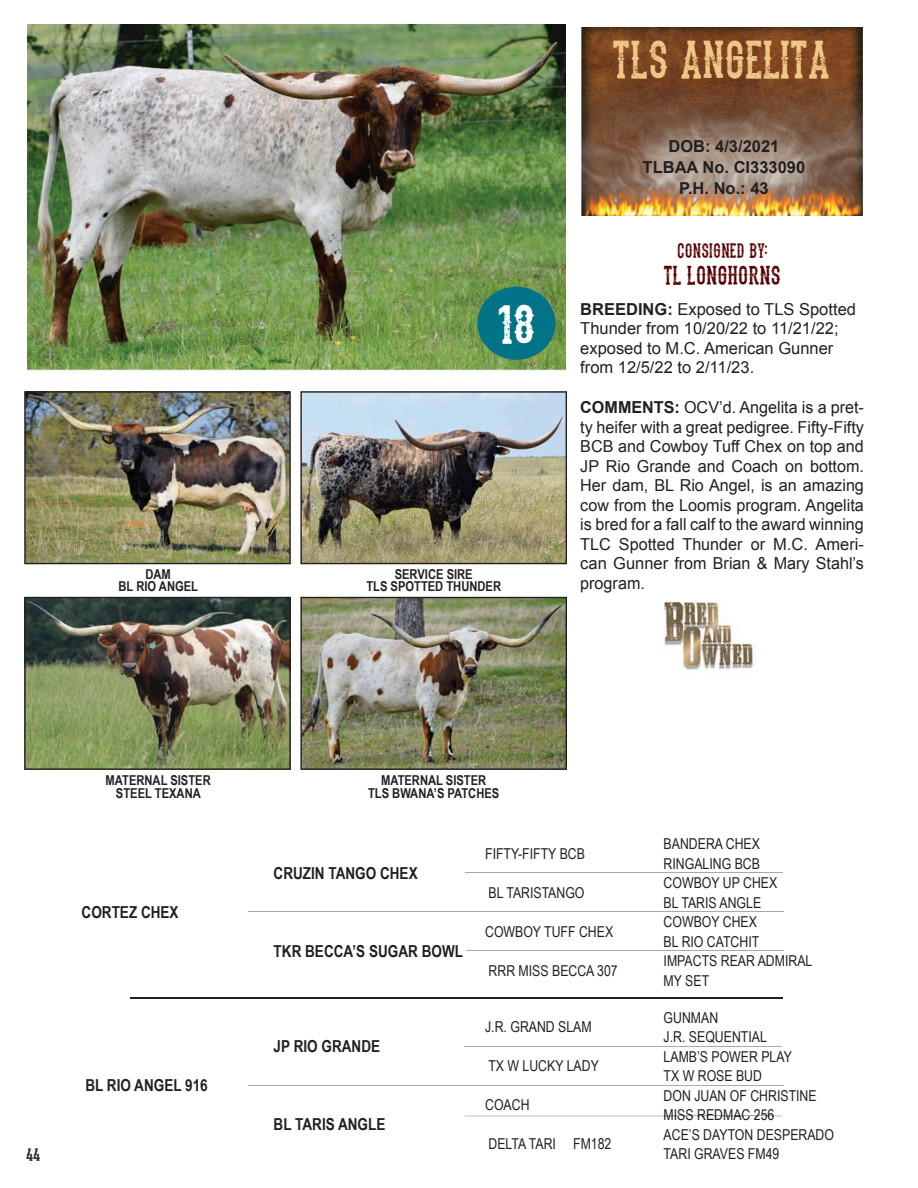
<style>
.page{position:relative;width:918px;height:1188px;background:#fff}
.page>*{position:absolute;margin:0;border:0;box-sizing:border-box;transform-origin:0 0}
.t1{font:46.5px "Dead Saloon";color:#fff}
.t2{font:45px "Dead Saloon";color:#f1c787}
.t3{font:22.5px "Dead Saloon";color:#570000}
.t4{font:18px "Dead Saloon";color:#570000}
.t5{font:16.5px/19.5px "Arial";color:#231f20}
.t6{font:700 16.5px "Arial Narrow";color:#231f20}
.t7{font:700 16.5px/21px "Arial";color:#231f20;text-align:center}
.t8{font:15px "Arial Narrow";color:#231f20}
.t9{font:15px "Dead Saloon";color:#231f20}
.t10{font:700 13.65px/12.3px "Arial Narrow";color:#231f20;text-align:center}
.s1{font-weight:700}
</style>
<div class="page">
<img style="left:581px;top:27px;width:282px;height:189px">
<img style="left:27px;top:25px;width:539px;height:346px">
<img style="left:24px;top:391px;width:267px;height:173px">
<img style="left:300px;top:391px;width:267px;height:173px">
<img style="left:615px;top:108px;width:219px;height:108px">
<img style="left:24px;top:597px;width:267px;height:173px">
<img style="left:300px;top:597px;width:267px;height:173px">
<div style="left:477px;top:287px;width:78px;height:73px;background:#037387;border-radius:50%"></div>
<hr style="left:130px;top:997px;width:653px;height:2px;background:#231f20">
<hr style="left:465px;top:872px;width:318px;height:1px;background:#a8a9ad">
<hr style="left:467px;top:950px;width:317px;height:1px;background:#a8a9ad">
<hr style="left:465px;top:1116px;width:200px;height:1px;background:#a8a9ad">
<hr style="left:665px;top:1116px;width:109px;height:1px;background:#a8a9ad">
<hr style="left:465px;top:1046px;width:317px;height:1px;background:#a8a9ad">
<hr style="left:249px;top:911px;width:535px;height:1px;background:#a8a9ad">
<hr style="left:249px;top:1085px;width:535px;height:1px;background:#a8a9ad">
<img style="left:663px;top:602px;width:93px;height:68px">
<p class="t10" style="left:119px;top:567px;width:81px">DAM<br>BL RIO ANGEL</p>
<h1 class="t1" style="left:499px;top:297px;width:39px">18</h1>
<p class="t10" style="left:366px;top:567px;width:136px">SERVICE SIRE<br>TLS SPOTTED THUNDER</p>
<h2 class="t2" style="left:612px;top:34px;width:219px">TLS ANGELITA</h2>
<p class="t7" style="left:643px;top:136px;width:164px">DOB: 4/3/2021<br>TLBAA No. CI333090<br>P.H. No.: 43</p>
<p class="t4" style="left:677px;top:241px;width:92px">CONSIGNED BY:</p>
<h3 class="t3" style="left:664px;top:262px;width:119px">TL LONGHORNS</h3>
<p class="t5" style="left:580px;top:299px;width:277px"><span class="s1">BREEDING:</span> Exposed to TLS Spotted<br>Thunder from 10/20/22 to 11/21/22; exposed to M.C. American Gunner from 12/5/22 to 2/11/23.</p>
<p class="t5" style="left:580px;top:398px;width:285px;text-align:justify"><span class="s1">COMMENTS:</span> OCV’d. Angelita is a pret&shy;ty heifer with a great pedigree. Fifty-Fifty BCB and Cowboy Tuff Chex on top and JP Rio Grande and Coach on bottom.<br>Her dam, BL Rio Angel, is an amazing cow from the Loomis program. Angelita is bred for a fall calf to the award winning TLC Spotted Thunder or M.C. Ameri&shy;can Gunner from Brian &amp; Mary Stahl’s program.</p>
<p class="t9" style="left:27px;top:1146px;width:15px">44</p>
<p class="t10" style="left:106px;top:774px;width:107px">MATERNAL SISTER<br>STEEL TEXANA</p>
<p class="t10" style="left:368px;top:774px;width:133px">MATERNAL SISTER<br>TLS BWANA’S PATCHES</p>
<p class="t6" style="left:82px;top:899px;width:98px">CORTEZ CHEX</p>
<p class="t6" style="left:85px;top:1073px;width:124px">BL RIO ANGEL 916</p>
<p class="t6" style="left:274px;top:860px;width:146px">CRUZIN TANGO CHEX</p>
<p class="t6" style="left:274px;top:938px;width:191px">TKR BECCA’S SUGAR BOWL</p>
<p class="t6" style="left:274px;top:1034px;width:108px">JP RIO GRANDE</p>
<p class="t6" style="left:274px;top:1112px;width:113px">BL TARIS ANGLE</p>
<p class="t8" style="left:485px;top:843px;width:101px">FIFTY-FIFTY BCB</p>
<p class="t8" style="left:489px;top:882px;width:97px">BL TARISTANGO</p>
<p class="t8" style="left:485px;top:921px;width:130px">COWBOY TUFF CHEX</p>
<p class="t8" style="left:489px;top:960px;width:130px">RRR MISS BECCA 307</p>
<p class="t8" style="left:485px;top:1016px;width:108px">J.R. GRAND SLAM</p>
<p class="t8" style="left:488px;top:1055px;width:112px">TX W LUCKY LADY</p>
<p class="t8" style="left:485px;top:1094px;width:46px">COACH</p>
<p class="t8" style="left:489px;top:1133px;width:124px">DELTA TARI FM1 82</p>
<p class="t8" style="left:664px;top:833px;width:98px">BANDERA CHEX</p>
<p class="t8" style="left:664px;top:853px;width:98px">RINGALING BCB</p>
<p class="t8" style="left:664px;top:872px;width:115px">COWBOY UP CHEX</p>
<p class="t8" style="left:664px;top:892px;width:99px">BL TARIS ANGLE</p>
<p class="t8" style="left:664px;top:911px;width:95px">COWBOY CHEX</p>
<p class="t8" style="left:664px;top:931px;width:97px">BL RIO CATCHIT</p>
<p class="t8" style="left:664px;top:950px;width:150px">IMPACTS REAR ADMIRAL</p>
<p class="t8" style="left:664px;top:970px;width:47px">MY SET</p>
<p class="t8" style="left:664px;top:1006px;width:56px">GUNMAN</p>
<p class="t8" style="left:664px;top:1026px;width:105px">J.R. SEQUENTIAL</p>
<p class="t8" style="left:664px;top:1045px;width:130px">LAMB’S POWER PLAY</p>
<p class="t8" style="left:664px;top:1065px;width:100px">TX W ROSE BUD</p>
<p class="t8" style="left:664px;top:1084px;width:155px">DON JUAN OF CHRISTINE</p>
<p class="t8" style="left:664px;top:1104px;width:112px">MISS REDMAC 256</p>
<p class="t8" style="left:664px;top:1123px;width:172px">ACE’S DAYTON DESPERADO</p>
<p class="t8" style="left:664px;top:1143px;width:117px">TARI GRAVES FM49</p>
</div>
